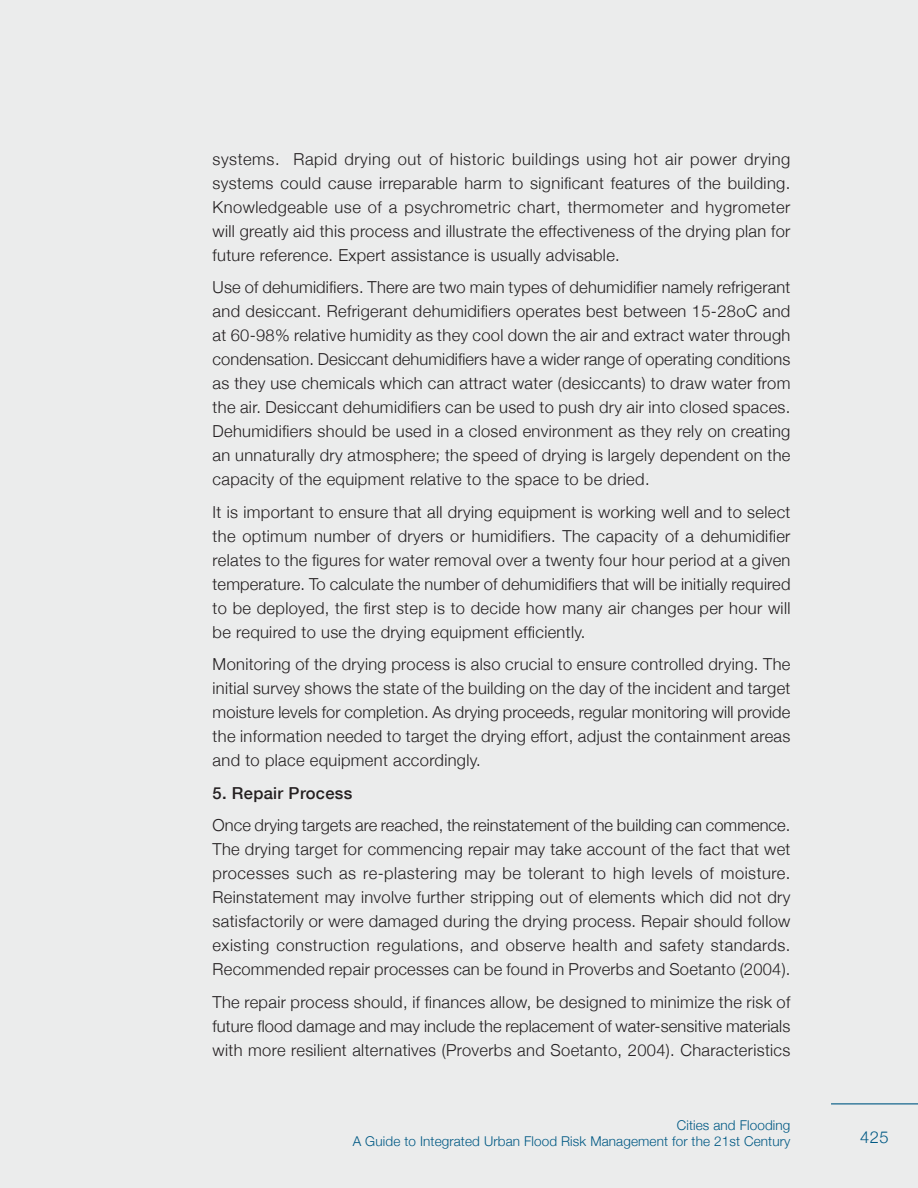
<style>
.page{position:relative;width:918px;height:1188px;background:#ebecec}
.page>*{position:absolute;margin:0;border:0;box-sizing:border-box;transform-origin:0 0}
.t1{font:300 16.5px/24px "Helvetica Neue";letter-spacing:.02em;color:#231f20;text-align:justify}
.t2{font:300 16.5px/32.5px "Helvetica Neue";color:#231f20}
.t3{font:300 16.5px "Helvetica Neue";color:#005984}
.t4{font:300 13.5px/16.2px "Helvetica Neue";letter-spacing:.01em;color:#005984;text-align:right}
.s1{font-weight:500}
</style>
<div class="page">
<hr style="left:831px;top:1103px;width:87px;height:1px;background:#005984">
<p class="t1" style="left:213px;top:147px;width:579px">systems. Rapid drying out of historic buildings using hot air power drying systems could cause irreparable harm to significant features of the building.<br>Knowledgeable use of a psychrometric chart, thermometer and hygrometer will greatly aid this process and illustrate the effectiveness of the drying plan for future reference. Expert assistance is usually advisable.</p>
<p class="t1" style="left:213px;top:275px;width:579px">Use of dehumidifiers. There are two main types of dehumidifier namely refrigerant and desiccant. Refrigerant dehumidifiers operates best between 15-28oC and at 60-98% relative humidity as they cool down the air and extract water through condensation. Desiccant dehumidifiers have a wider range of operating conditions as they use chemicals which can attract water (desiccants) to draw water from the air. Desiccant dehumidifiers can be used to push dry air into closed spaces.<br>Dehumidifiers should be used in a closed environment as they rely on creating an unnaturally dry atmosphere; the speed of drying is largely dependent on the capacity of the equipment relative to the space to be dried.</p>
<p class="t1" style="left:213px;top:500px;width:579px">It is important to ensure that all drying equipment is working well and to select the optimum number of dryers or humidifiers. The capacity of a dehumidifier relates to the figures for water removal over a twenty four hour period at a given temperature. To calculate the number of dehumidifiers that will be initially required to be deployed, the first step is to decide how many air changes per hour will be required to use the drying equipment efficiently.</p>
<p class="t1" style="left:213px;top:652px;width:579px">Monitoring of the drying process is also crucial to ensure controlled drying. The initial survey shows the state of the building on the day of the incident and target moisture levels for completion. As drying proceeds, regular monitoring will provide the information needed to target the drying effort, adjust the containment areas and to place equipment accordingly.</p>
<p class="t2" style="left:213px;top:776px;width:579px"><span class="s1">5. Repair Process<br></span>Once drying targets are reached, the reinstatement of the building can commence.</p>
<p class="t1" style="left:213px;top:837px;width:579px">The drying target for commencing repair may take account of the fact that wet processes such as re-plastering may be tolerant to high levels of moisture.<br>Reinstatement may involve further stripping out of elements which did not dry satisfactorily or were damaged during the drying process. Repair should follow existing construction regulations, and observe health and safety standards.<br>Recommended repair processes can be found in Proverbs and Soetanto (2004).</p>
<p class="t1" style="left:213px;top:990px;width:579px">The repair process should, if finances allow, be designed to minimize the risk of future flood damage and may include the replacement of water-sensitive materials with more resilient alternatives (Proverbs and Soetanto, 2004). Characteristics</p>
<p class="t4" style="left:353px;top:1117px;width:439px">Cities and Flooding<br>A Guide to Integrated Urban Flood Risk Management for the 21st Century</p>
<p class="t3" style="left:860px;top:1127px;width:30px">425</p>
</div>
